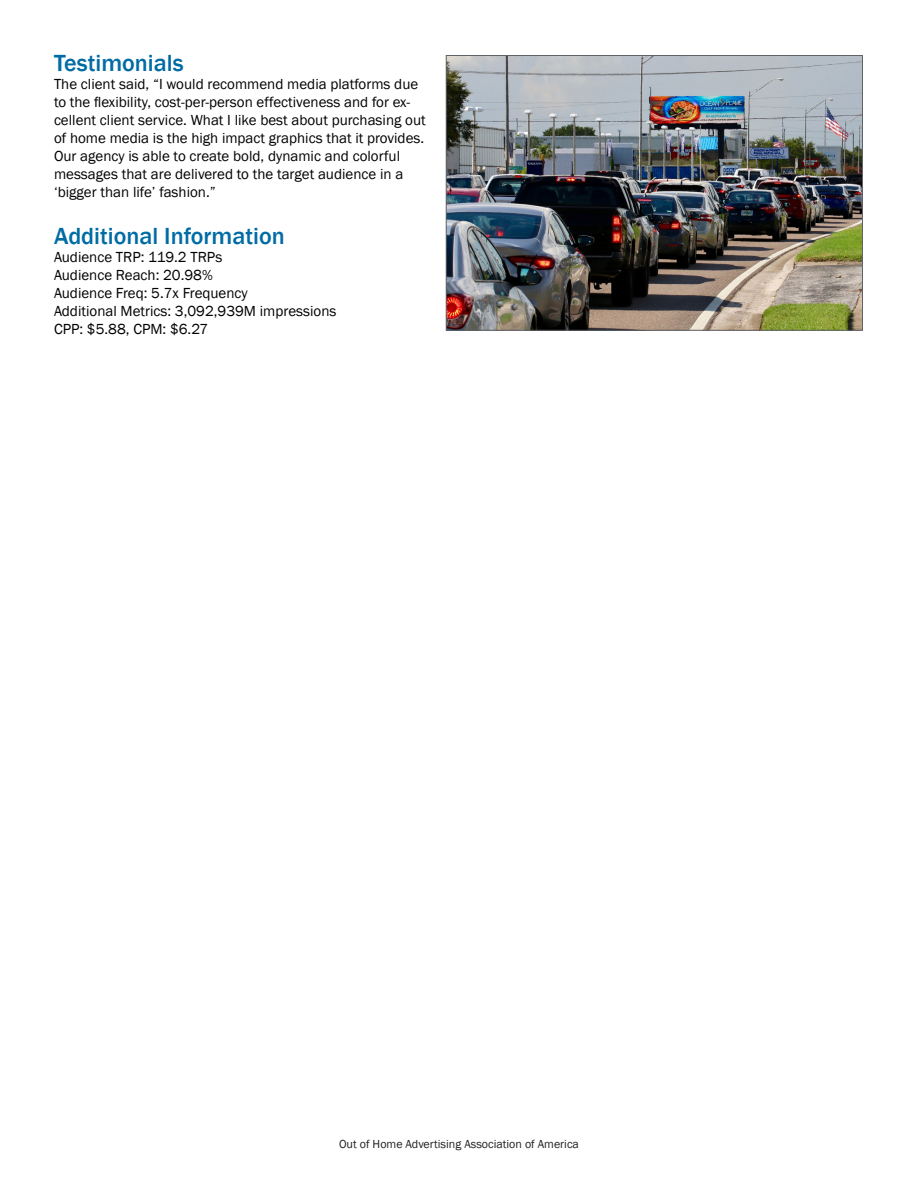
<style>
.page{position:relative;width:918px;height:1188px;background:#fff}
.page>*{position:absolute;margin:0;border:0;box-sizing:border-box;transform-origin:0 0}
.t1{font:500 24px "Franklin Gothic";color:#006ca4}
.t2{font:15px/18px "Franklin Gothic";color:#000}
.t3{font:12px "Franklin Gothic";color:#231f20}
</style>
<div class="page">
<img style="left:448px;top:57px;width:413px;height:271px">
<div style="left:446px;top:55px;width:417px;height:275px;border:1px solid #5e6367"></div>
<p class="t1" style="left:54px;top:48px;width:131px">Testimonials</p>
<p class="t2" style="left:54px;top:75px;width:373px">The client said, “I would recommend media platforms due to the flexibility, cost-per-person effectiveness and for ex&shy;cellent client service. What I like best about purchasing out of home media is the high impact graphics that it provides.<br>Our agency is able to create bold, dynamic and colorful messages that are delivered to the target audience in a ‘bigger than life’ fashion.”</p>
<p class="t1" style="left:54px;top:221px;width:232px">Additional Information</p>
<p class="t2" style="left:54px;top:248px;width:170px">Audience TRP: 119.2 TRPs</p>
<p class="t2" style="left:54px;top:266px;width:160px">Audience Reach: 20.98%</p>
<p class="t2" style="left:54px;top:284px;width:195px">Audience Freq: 5.7x Frequency</p>
<p class="t2" style="left:54px;top:302px;width:284px">Additional Metrics: 3,092,939M impressions</p>
<p class="t2" style="left:54px;top:320px;width:156px">CPP: $5.88, CPM: $6.27</p>
<p class="t3" style="left:339px;top:1136px;width:241px">Out of Home Advertising Association of America</p>
</div>
